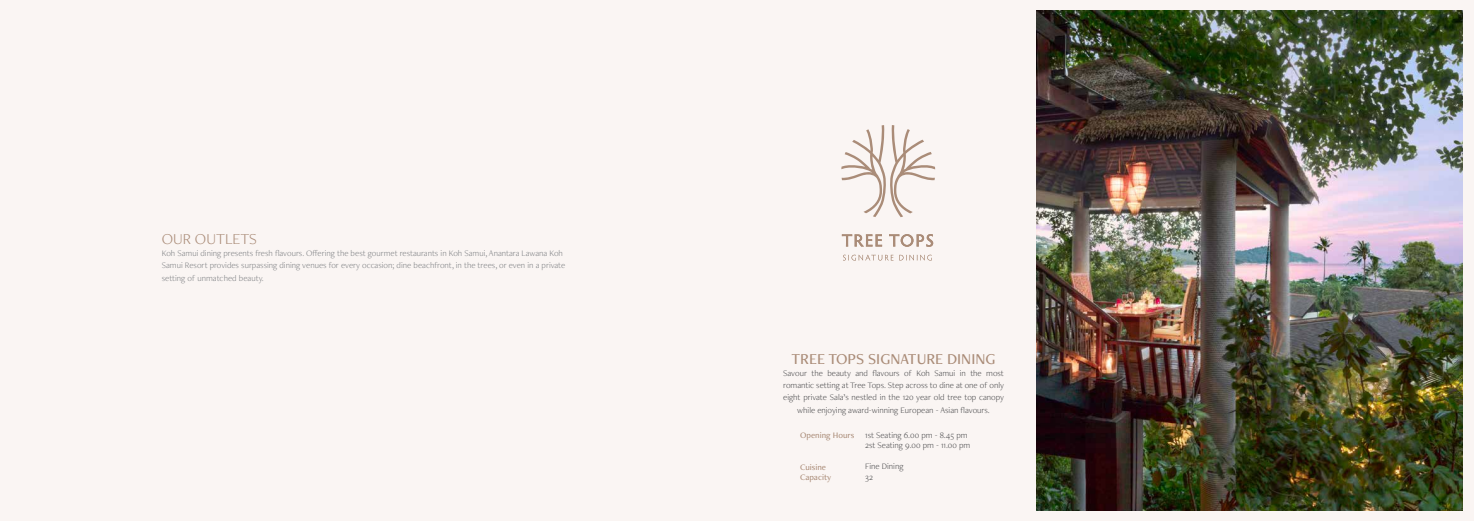
<style>
.page{position:relative;width:1474px;height:521px;background:#fff}
.page>*{position:absolute;margin:0;border:0;box-sizing:border-box;transform-origin:0 0}
.t1{font:500 15.75px "Freight Neo Pro";color:#aa8c78}
.t2{font:300 15.75px "Freight Neo Pro";color:#aa8c78}
.t3{font:300 8.75px/12.2px "Freight Neo Pro";color:#4d4d4f}
.t4{font:300 8.75px/12.2px "Freight Neo Pro";color:#808285}
.t5{font:500 8.75px/10.5px "Freight Neo Pro";color:#aa8c78}
</style>
<div class="page">
<div style="left:0;top:0;width:1473px;height:521px;background:#faf5f3"></div>
<img style="left:1036px;top:10px;width:426px;height:500px">
<svg style="left:841px;top:234px;width:41px;height:13px"></svg>
<svg style="left:889px;top:234px;width:44px;height:13px"></svg>
<svg style="left:843px;top:255px;width:50px;height:5px"></svg>
<svg style="left:899px;top:255px;width:32px;height:5px"></svg>
<svg style="left:841px;top:125px;width:94px;height:92px"></svg>
<h1 class="t2" style="left:162px;top:228px;width:97px">OUR OUTLETS</h1>
<p class="t4" style="left:162px;top:247px;width:405px">Koh Samui dining presents fresh flavours. Offering the best gourmet restaurants in Koh Samui, Anantara Lawana Koh<br>Samui Resort provides surpassing dining venues for every occasion; dine beachfront, in the trees, or even in a private setting of unmatched beauty.</p>
<h1 class="t1" style="left:791px;top:348px;width:205px">TREE TOPS SIGNATURE DINING</h1>
<p class="t3" style="left:783px;top:367px;width:222px;text-align:center">Savour the beauty and flavours of Koh Samui in the most romantic setting at Tree Tops. Step across to dine at one of only eight private Sala’s nestled in the 120 year old tree top canopy while enjoying award-winning European - Asian flavours.</p>
<p class="t5" style="left:800px;top:430px;width:56px">Opening Hours</p>
<p class="t5" style="left:800px;top:461px;width:33px">Cuisine<br>Capacity</p>
<p class="t3" style="left:865px;top:429px;width:107px;line-height:10.5px">1st Seating 6.00 pm - 8.45 pm<br>2st Seating 9.00 pm - 11.00 pm</p>
<p class="t3" style="left:865px;top:461px;width:40px;line-height:10.5px">Fine Dining<br>32</p>
</div>
